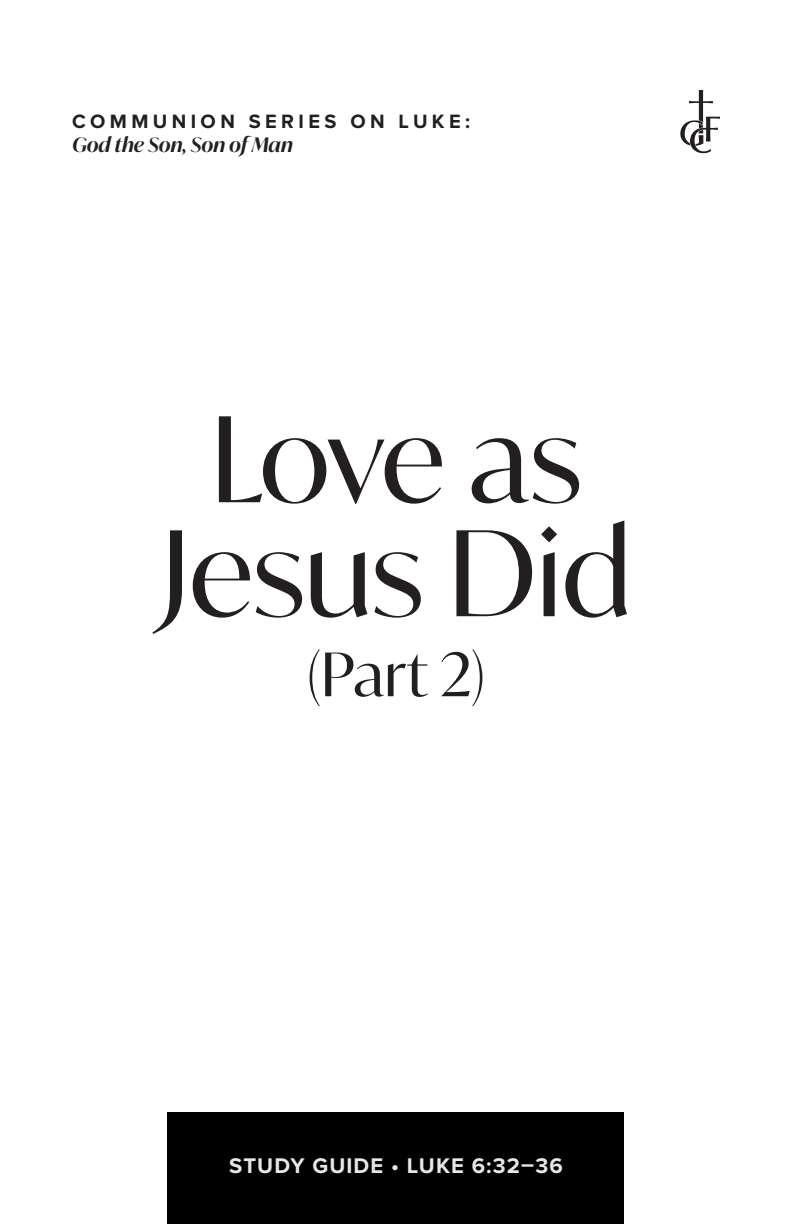
<style>
.page{position:relative;width:792px;height:1224px;background:#fff}
.page>*{position:absolute;margin:0;border:0;box-sizing:border-box;transform-origin:0 0}
.t1{font:118px "Ivy Mode";color:#231f20}
.t2{font:60px "Ivy Mode";color:#231f20}
.t3{font:700 22px "Proxima Nova";letter-spacing:.05em;color:#e6e7e9}
.t4{font:700 20px "Proxima Nova";letter-spacing:.22em;color:#231f20}
.t5{font:italic 600 20px "Ivy Mode";color:#231f20}
</style>
<div class="page">
<svg style="left:680px;top:90px;width:40px;height:63px"></svg>
<div style="left:168px;top:1112px;width:456px;height:112px;background:#000"></div>
<p class="t4" style="left:72px;top:107px;width:400px">COMMUNION SERIES ON LUKE:</p>
<p class="t5" style="left:72px;top:131px;width:222px">God the Son, Son of Man</p>
<p class="t1" style="left:210px;top:380px;width:373px">Love as</p>
<p class="t1" style="left:161px;top:494px;width:472px">Jesus Did</p>
<p class="t2" style="left:307px;top:634px;width:179px">(Part 2)</p>
<p class="t3" style="left:229px;top:1149px;width:335px">STUDY GUIDE • LUKE 6:32–36</p>
</div>
